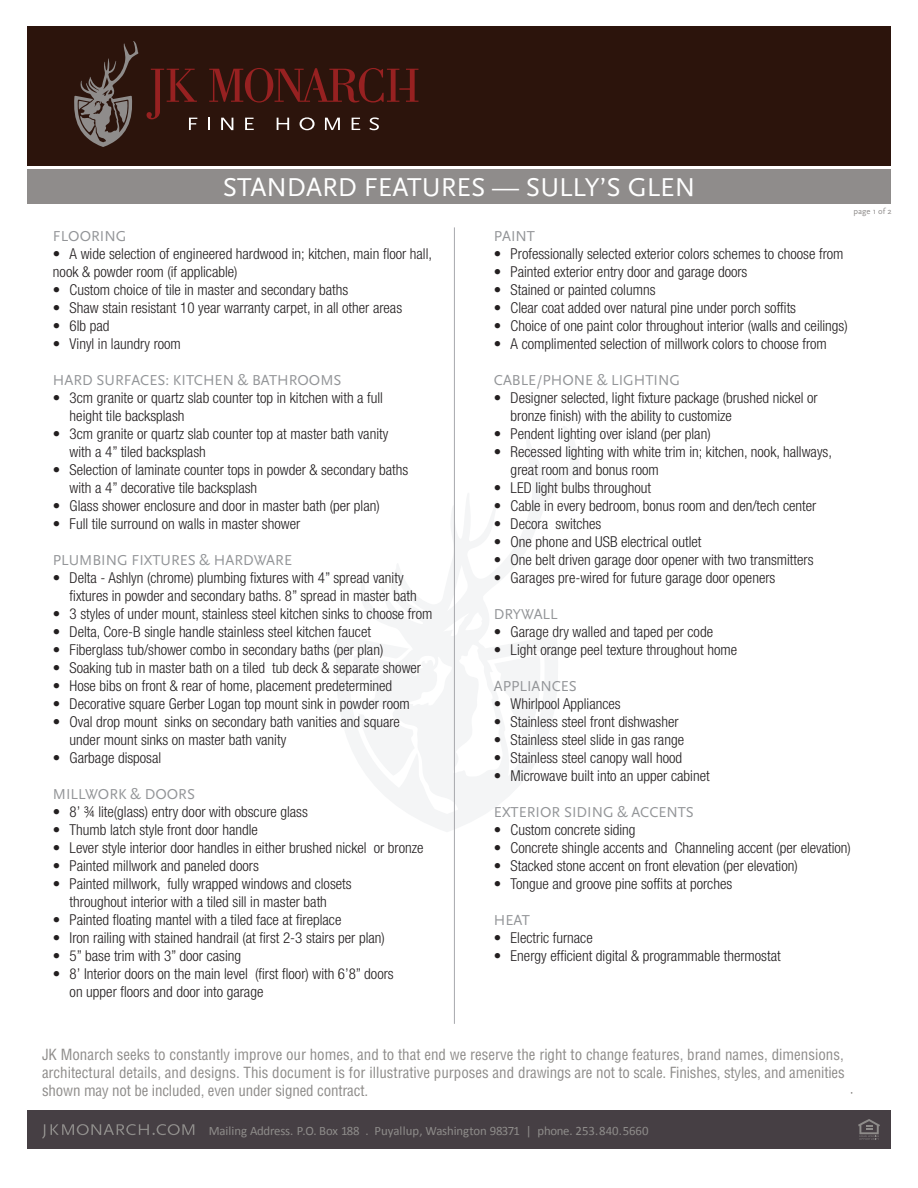
<style>
.page{position:relative;width:918px;height:1188px;background:#fff}
.page>*{position:absolute;margin:0;border:0;box-sizing:border-box;transform-origin:0 0}
.t1{font:27px "Scala Sans OT";color:#fff}
.t2{font:300 condensed 15px/18px "Helvetica Neue";color:#231f20}
.t3{font:condensed 15px/18px "Helvetica LT Std";letter-spacing:-.01em;color:#8e8c8a;text-align:justify}
.t4{font:15px "Scala Sans OT";color:#939598}
.t5{font:12.75px "Calibri";color:#8e8c8a}
.t6{font:8.55px "Scala Sans OT";color:#8f8c8b}
</style>
<div class="page">
<svg style="left:336px;top:426px;width:246px;height:406px"></svg>
<div style="left:27px;top:169px;width:864px;height:34px;background:#8f8c8b"></div>
<div style="left:27px;top:26px;width:864px;height:140px;background:#2c140c"></div>
<hr style="left:454px;top:227px;width:1px;height:797px;background:#a8a9ad">
<svg style="left:208px;top:118px;width:1px;height:12px"></svg>
<svg style="left:221px;top:118px;width:12px;height:12px"></svg>
<svg style="left:245px;top:118px;width:9px;height:12px"></svg>
<svg style="left:277px;top:118px;width:12px;height:12px"></svg>
<svg style="left:300px;top:117px;width:15px;height:13px"></svg>
<svg style="left:325px;top:118px;width:15px;height:12px"></svg>
<svg style="left:352px;top:118px;width:8px;height:12px"></svg>
<svg style="left:369px;top:117px;width:10px;height:13px"></svg>
<svg style="left:147px;top:69px;width:50px;height:61px"></svg>
<svg style="left:209px;top:68px;width:209px;height:35px"></svg>
<svg style="left:74px;top:41px;width:64px;height:106px"></svg>
<div style="left:27px;top:1110px;width:864px;height:38px;background:#463f44"></div>
<svg style="left:858px;top:1119px;width:22px;height:21px"></svg>
<svg style="left:42px;top:1124px;width:3px;height:15px"></svg>
<svg style="left:51px;top:1124px;width:143px;height:11px"></svg>
<h1 class="t1" style="left:223px;top:173px;width:474px">STANDARD FEATURES — SULLY’S GLEN</h1>
<p class="t6" style="left:854px;top:207px;width:40px">page 1 of 2</p>
<p class="t4" style="left:53px;top:228px;width:75px">FLOORING</p>
<p class="t2" style="left:53px;top:245px;width:381px">• A wide selection of engineered hardwood in; kitchen, main floor hall, nook &amp; powder room (if applicable)</p>
<p class="t2" style="left:53px;top:281px;width:297px">• Custom choice of tile in master and secondary baths</p>
<p class="t2" style="left:53px;top:299px;width:351px">• Shaw stain resistant 10 year warranty carpet, in all other areas</p>
<p class="t2" style="left:53px;top:317px;width:58px">• 6lb pad</p>
<p class="t2" style="left:53px;top:335px;width:129px">• Vinyl in laundry room</p>
<p class="t4" style="left:53px;top:372px;width:290px">HARD SURFACES: KITCHEN &amp; BATHROOMS</p>
<p class="t2" style="left:70px;top:389px;width:315px;text-indent:-17px">• 3cm granite or quartz slab counter top in kitchen with a full height tile backsplash</p>
<p class="t2" style="left:70px;top:425px;width:320px;text-indent:-17px">• 3cm granite or quartz slab counter top at master bath vanity with a 4” tiled backsplash</p>
<p class="t2" style="left:70px;top:461px;width:340px;text-indent:-17px">• Selection of laminate counter tops in powder &amp; secondary baths with a 4” decorative tile backsplash</p>
<p class="t2" style="left:53px;top:497px;width:328px">• Glass shower enclosure and door in master bath (per plan)</p>
<p class="t2" style="left:53px;top:515px;width:249px">• Full tile surround on walls in master shower</p>
<p class="t4" style="left:53px;top:552px;width:241px">PLUMBING FIXTURES &amp; HARDWARE</p>
<p class="t2" style="left:70px;top:569px;width:349px;text-indent:-17px">• Delta - Ashlyn (chrome) plumbing fixtures with 4” spread vanity fixtures in powder and secondary baths. 8” spread in master bath</p>
<p class="t2" style="left:53px;top:605px;width:381px">• 3 styles of under mount, stainless steel kitchen sinks to choose from</p>
<p class="t2" style="left:53px;top:623px;width:320px">• Delta, Core-B single handle stainless steel kitchen faucet</p>
<p class="t2" style="left:53px;top:641px;width:332px">• Fiberglass tub/shower combo in secondary baths (per plan)</p>
<p class="t2" style="left:53px;top:659px;width:370px">• Soaking tub in master bath on a tiled tub deck &amp; separate shower</p>
<p class="t2" style="left:53px;top:677px;width:341px">• Hose bibs on front &amp; rear of home, placement predetermined</p>
<p class="t2" style="left:53px;top:695px;width:358px">• Decorative square Gerber Logan top mount sink in powder room</p>
<p class="t2" style="left:70px;top:713px;width:332px;text-indent:-17px">• Oval drop mount sinks on secondary bath vanities and square under mount sinks on master bath vanity</p>
<p class="t2" style="left:53px;top:749px;width:110px">• Garbage disposal</p>
<p class="t4" style="left:53px;top:786px;width:144px">MILLWORK &amp; DOORS</p>
<p class="t2" style="left:53px;top:803px;width:257px">• 8’ ¾ lite(glass) entry door with obscure glass</p>
<p class="t2" style="left:53px;top:821px;width:206px">• Thumb latch style front door handle</p>
<p class="t2" style="left:53px;top:839px;width:372px">• Lever style interior door handles in either brushed nickel or bronze</p>
<p class="t2" style="left:53px;top:857px;width:207px">• Painted millwork and paneled doors</p>
<p class="t2" style="left:53px;top:875px;width:300px;text-align:center">• Painted millwork, fully wrapped windows and closets throughout interior with a tiled sill in master bath</p>
<p class="t2" style="left:53px;top:911px;width:290px">• Painted floating mantel with a tiled face at fireplace</p>
<p class="t2" style="left:53px;top:929px;width:333px">• Iron railing with stained handrail (at first 2-3 stairs per plan)</p>
<p class="t2" style="left:53px;top:947px;width:190px">• 5” base trim with 3” door casing</p>
<p class="t2" style="left:70px;top:965px;width:326px;text-indent:-17px">• 8’ Interior doors on the main level (first floor) with 6’8” doors on upper floors and door into garage</p>
<p class="t4" style="left:494px;top:228px;width:43px">PAINT</p>
<p class="t2" style="left:494px;top:245px;width:351px">• Professionally selected exterior colors schemes to choose from</p>
<p class="t2" style="left:494px;top:263px;width:255px">• Painted exterior entry door and garage doors</p>
<p class="t2" style="left:494px;top:281px;width:163px">• Stained or painted columns</p>
<p class="t2" style="left:494px;top:299px;width:304px">• Clear coat added over natural pine under porch soffits</p>
<p class="t2" style="left:494px;top:317px;width:355px">• Choice of one paint color throughout interior (walls and ceilings)</p>
<p class="t2" style="left:494px;top:335px;width:334px">• A complimented selection of millwork colors to choose from</p>
<p class="t4" style="left:494px;top:372px;width:188px">CABLE/PHONE &amp; LIGHTING</p>
<p class="t2" style="left:511px;top:389px;width:309px;text-indent:-17px">• Designer selected, light fixture package (brushed nickel or bronze finish) with the ability to customize</p>
<p class="t2" style="left:494px;top:425px;width:218px">• Pendent lighting over island (per plan)</p>
<p class="t2" style="left:511px;top:443px;width:323px;text-indent:-17px">• Recessed lighting with white trim in; kitchen, nook, hallways, great room and bonus room</p>
<p class="t2" style="left:494px;top:479px;width:159px">• LED light bulbs throughout</p>
<p class="t2" style="left:494px;top:497px;width:324px">• Cable in every bedroom, bonus room and den/tech center</p>
<p class="t2" style="left:494px;top:515px;width:109px">• Decora switches</p>
<p class="t2" style="left:494px;top:533px;width:209px">• One phone and USB electrical outlet</p>
<p class="t2" style="left:494px;top:551px;width:321px">• One belt driven garage door opener with two transmitters</p>
<p class="t2" style="left:494px;top:569px;width:283px">• Garages pre-wired for future garage door openers</p>
<p class="t4" style="left:494px;top:606px;width:65px">DRYWALL</p>
<p class="t2" style="left:494px;top:623px;width:221px">• Garage dry walled and taped per code</p>
<p class="t2" style="left:494px;top:641px;width:245px">• Light orange peel texture throughout home</p>
<p class="t4" style="left:494px;top:678px;width:85px">APPLIANCES</p>
<p class="t2" style="left:494px;top:695px;width:128px">• Whirlpool Appliances</p>
<p class="t2" style="left:494px;top:713px;width:186px">• Stainless steel front dishwasher</p>
<p class="t2" style="left:494px;top:731px;width:192px">• Stainless steel slide in gas range</p>
<p class="t2" style="left:494px;top:749px;width:190px">• Stainless steel canopy wall hood</p>
<p class="t2" style="left:494px;top:767px;width:217px">• Microwave built into an upper cabinet</p>
<p class="t4" style="left:494px;top:804px;width:202px">EXTERIOR SIDING &amp; ACCENTS</p>
<p class="t2" style="left:494px;top:821px;width:143px">• Custom concrete siding</p>
<p class="t2" style="left:494px;top:839px;width:358px">• Concrete shingle accents and Channeling accent (per elevation)</p>
<p class="t2" style="left:494px;top:857px;width:305px">• Stacked stone accent on front elevation (per elevation)</p>
<p class="t2" style="left:494px;top:875px;width:240px">• Tongue and groove pine soffits at porches</p>
<p class="t4" style="left:494px;top:912px;width:37px">HEAT</p>
<p class="t2" style="left:494px;top:929px;width:100px">• Electric furnace</p>
<p class="t2" style="left:494px;top:947px;width:288px">• Energy efficient digital &amp; programmable thermostat</p>
<p class="t3" style="left:42px;top:1046px;width:804px">JK Monarch seeks to constantly improve our homes, and to that end we reserve the right to change features, brand names, dimensions, architectural details, and designs. This document is for illustrative purposes and drawings are not to scale. Finishes, styles, and amenities shown may not be included, even under signed contract.</p>
<p class="t5" style="left:209px;top:1123px;width:441px">Mailing Address. P.O. Box 188 . Puyallup, Washington 98371 | phone. 253.840.5660</p>
</div>
